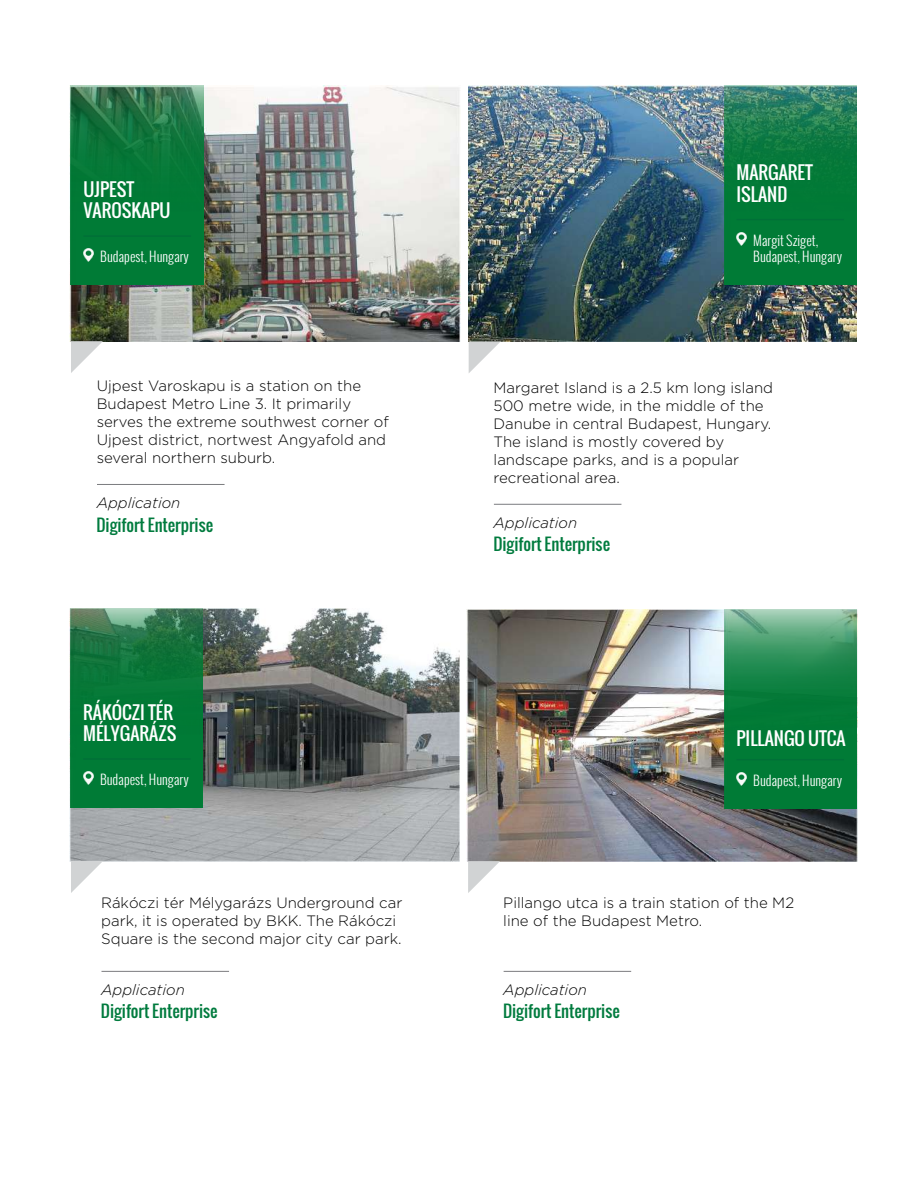
<style>
.page{position:relative;width:918px;height:1188px;background:#fff}
.page>*{position:absolute;margin:0;border:0;box-sizing:border-box;transform-origin:0 0}
.t1{font:18px/21.6px "Oswald";color:#fff}
.t2{font:16.5px "Oswald";color:#007b3e}
.t3{font:300 15px/18px "Gotham";color:#000}
.t4{font:italic 300 15px "Gotham";color:#000}
.t5{font:300 13.5px/16.2px "Oswald";color:#fff}
</style>
<div class="page">
<img style="left:70px;top:86px;width:391px;height:255px">
<hr style="left:97px;top:484px;width:128px;height:1px;background:#7b7c7f">
<img style="left:71px;top:86px;width:132px;height:199px">
<hr style="left:83px;top:235px;width:108px;height:2px;background:#007038">
<svg style="left:84px;top:249px;width:9px;height:13px"></svg>
<svg style="left:71px;top:341px;width:32px;height:32px"></svg>
<img style="left:469px;top:85px;width:387px;height:257px">
<hr style="left:494px;top:504px;width:127px;height:1px;background:#7b7c7f">
<img style="left:724px;top:86px;width:132px;height:199px">
<hr style="left:736px;top:219px;width:108px;height:1px;background:#007038">
<svg style="left:737px;top:232px;width:9px;height:13px"></svg>
<svg style="left:469px;top:342px;width:31px;height:31px"></svg>
<img style="left:69px;top:609px;width:390px;height:253px">
<hr style="left:102px;top:971px;width:127px;height:1px;background:#7b7c7f">
<img style="left:71px;top:609px;width:132px;height:199px">
<hr style="left:83px;top:758px;width:108px;height:2px;background:#007038">
<svg style="left:83px;top:772px;width:10px;height:13px"></svg>
<img style="left:467px;top:609px;width:390px;height:252px">
<svg style="left:71px;top:861px;width:32px;height:32px"></svg>
<img style="left:724px;top:609px;width:132px;height:199px">
<hr style="left:736px;top:759px;width:108px;height:1px;background:#007038">
<img style="left:737px;top:772px;width:9px;height:14px">
<hr style="left:504px;top:971px;width:127px;height:1px;background:#7b7c7f">
<svg style="left:468px;top:861px;width:32px;height:32px"></svg>
<p class="t1" style="left:83px;top:178px;width:89px">UJPEST<br>VAROSKAPU</p>
<p class="t5" style="left:100px;top:248px;width:90px">Budapest, Hungary</p>
<p class="t3" style="left:97px;top:377px;width:294px">Ujpest Varoskapu is a station on the Budapest Metro Line 3. It primarily serves the extreme southwest corner of Ujpest district, nortwest Angyafold and several northern suburb.</p>
<p class="t4" style="left:97px;top:495px;width:85px">Application</p>
<p class="t2" style="left:96px;top:512px;width:118px">Digifort Enterprise</p>
<p class="t1" style="left:83px;top:701px;width:95px">RÁKÓCZI TÉR<br>MÉLYGARÁZS</p>
<p class="t5" style="left:100px;top:771px;width:90px">Budapest, Hungary</p>
<p class="t3" style="left:101px;top:894px;width:303px">Rákóczi tér Mélygarázs Underground car park, it is operated by BKK. The Rákóczi<br>Square is the second major city car park.</p>
<p class="t4" style="left:101px;top:982px;width:85px">Application</p>
<p class="t2" style="left:101px;top:999px;width:118px">Digifort Enterprise</p>
<p class="t1" style="left:736px;top:162px;width:78px">MARGARET<br>ISLAND</p>
<p class="t5" style="left:753px;top:232px;width:90px">Margit Sziget,<br>Budapest, Hungary</p>
<p class="t3" style="left:494px;top:379px;width:281px">Margaret Island is a 2.5 km long island<br>500 metre wide, in the middle of the<br>Danube in central Budapest, Hungary.<br>The island is mostly covered by landscape parks, and is a popular recreational area.</p>
<p class="t4" style="left:494px;top:515px;width:85px">Application</p>
<p class="t2" style="left:493px;top:532px;width:118px">Digifort Enterprise</p>
<p class="t1" style="left:736px;top:727px;width:111px">PILLANGO UTCA</p>
<p class="t5" style="left:753px;top:772px;width:90px">Budapest, Hungary</p>
<p class="t3" style="left:503px;top:894px;width:292px">Pillango utca is a train station of the M2 line of the Budapest Metro.</p>
<p class="t4" style="left:503px;top:982px;width:85px">Application</p>
<p class="t2" style="left:503px;top:999px;width:118px">Digifort Enterprise</p>
</div>
